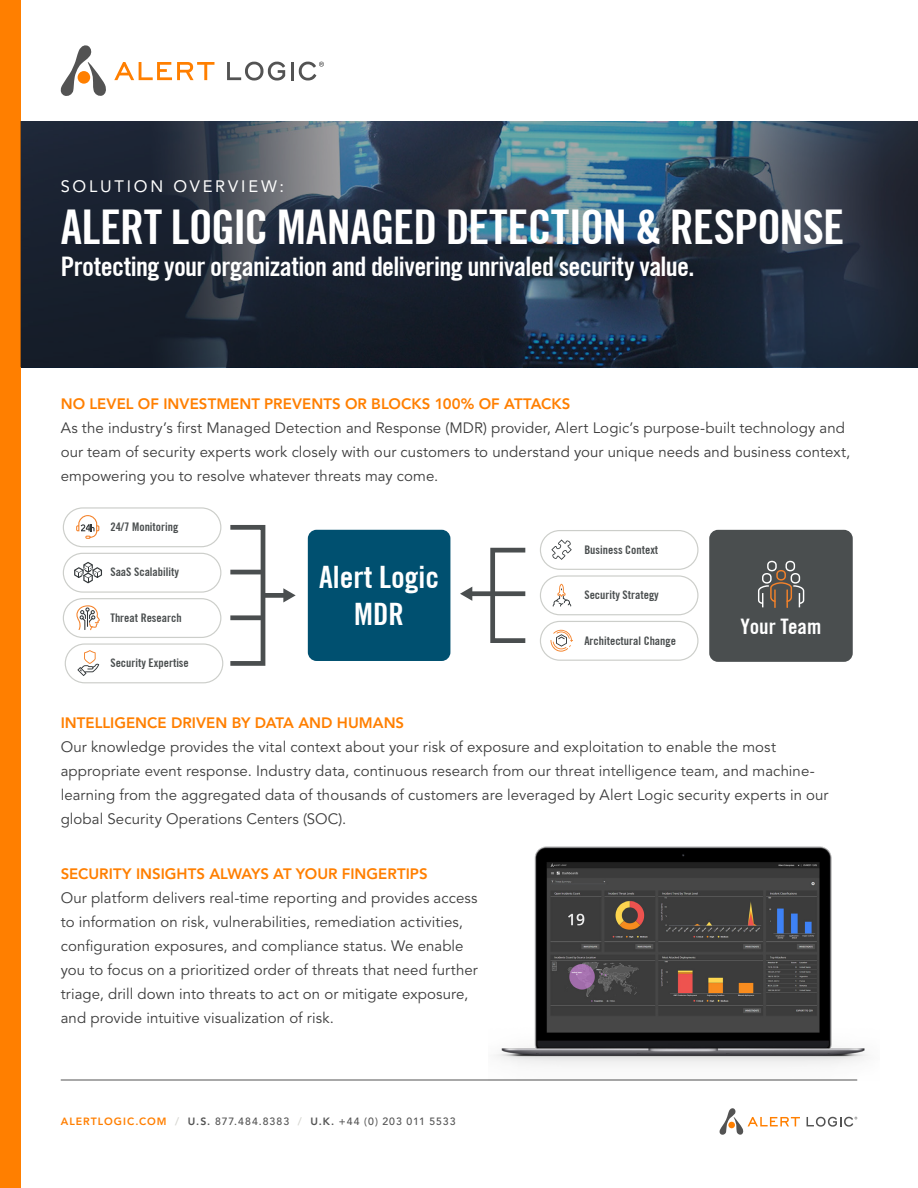
<style>
.page{position:relative;width:918px;height:1188px;background:#fff}
.page>*{position:absolute;margin:0;border:0;box-sizing:border-box;transform-origin:0 0}
.t1{font:700 condensed 48px "Trade Gothic No.20";letter-spacing:-.02em;color:#fff}
.t2{font:700 condensed 30.9px/37px "Trade Gothic No.20";color:#fff;text-align:center}
.t3{font:700 condensed 27px "Trade Gothic No.20";letter-spacing:-.025em;color:#fff}
.t4{font:700 condensed 21.45px "Trade Gothic No.20";color:#fff}
.t5{font:16.5px "Avenir LT Std";letter-spacing:.17em;color:#fff}
.Avenir_Title{font:15px/24px "Avenir LT Std";letter-spacing:.005em;color:#3c3c3c}
.Avenir_Title-2{font:800 15px "Avenir LT Std";color:#ff7f00}
.t6{font:700 condensed 11.85px "Trade Gothic No.20";color:#4a4e4f}
.t7{font:500 10.5px "Avenir LT Std";letter-spacing:.095em;color:#535353}
.s1{font-weight:800;color:#ff7f00}
.s2{font-weight:800;color:#d6d6d1}
.s3{font-weight:800}
</style>
<div class="page">
<svg style="left:114px;top:62px;width:100px;height:18px"></svg>
<svg style="left:227px;top:62px;width:58px;height:19px"></svg>
<hr style="left:291px;top:62px;width:3px;height:18px;background:#535353">
<svg style="left:299px;top:62px;width:25px;height:19px"></svg>
<svg style="left:60px;top:45px;width:46px;height:51px"></svg>
<div style="left:78px;top:71px;width:12px;height:13px;background:#ff7f00;border-radius:50%"></div>
<svg style="left:807px;top:1117px;width:50px;height:10px"></svg>
<svg style="left:719px;top:1108px;width:81px;height:27px"></svg>
<div style="left:728px;top:1122px;width:7px;height:6px;background:#ff7f00;border-radius:50%"></div>
<div style="left:0;top:0;width:21px;height:1188px;background:#ff7f00"></div>
<hr style="left:61px;top:1080px;width:796px;height:1px;background:#535353">
<svg style="left:21px;top:122px;width:897px;height:245px;background:#283746"></svg>
<div style="left:308px;top:530px;width:142px;height:131px;background:#005070;border-radius:9px"></div>
<div style="left:263px;top:593px;width:22px;height:5px;background:#4a4e4f"></div>
<svg style="left:283px;top:588px;width:13px;height:14px"></svg>
<svg style="left:230px;top:525px;width:38px;height:141px"></svg>
<div style="left:709px;top:530px;width:144px;height:132px;background:#4a4e4f;border-radius:9px"></div>
<div style="left:776px;top:570px;width:10px;height:11px;border:1px solid #f4822a;border-radius:4px"></div>
<div style="left:791px;top:573px;width:9px;height:11px;border:1px solid #fff;border-radius:4px"></div>
<svg style="left:758px;top:581px;width:47px;height:26px"></svg>
<div style="left:762px;top:573px;width:10px;height:11px;border:1px solid #fff;border-radius:4px"></div>
<div style="left:767px;top:561px;width:10px;height:10px;border:1px solid #fff;border-radius:4px"></div>
<div style="left:785px;top:561px;width:10px;height:10px;border:1px solid #fff;border-radius:4px"></div>
<div style="left:470px;top:591px;width:23px;height:5px;background:#4a4e4f"></div>
<svg style="left:460px;top:587px;width:12px;height:14px"></svg>
<svg style="left:488px;top:547px;width:38px;height:96px"></svg>
<div style="left:63px;top:598px;width:158px;height:40px;border:1px solid #ccceca;border-radius:19px"></div>
<svg style="left:76px;top:605px;width:24px;height:25px"></svg>
<div style="left:63px;top:553px;width:158px;height:40px;border:1px solid #ccceca;border-radius:19px"></div>
<svg style="left:74px;top:562px;width:28px;height:21px"></svg>
<div style="left:65px;top:643px;width:158px;height:40px;border:1px solid #ccceca;border-radius:19px"></div>
<svg style="left:77px;top:650px;width:22px;height:26px"></svg>
<div style="left:63px;top:507px;width:158px;height:40px;border:1px solid #ccceca;border-radius:19px"></div>
<svg style="left:76px;top:515px;width:23px;height:24px"></svg>
<div style="left:540px;top:575px;width:159px;height:40px;border:1px solid #ccceca;border-radius:19px"></div>
<svg style="left:553px;top:584px;width:18px;height:23px"></svg>
<div style="left:540px;top:530px;width:159px;height:40px;border:1px solid #ccceca;border-radius:19px"></div>
<svg style="left:551px;top:539px;width:21px;height:21px"></svg>
<div style="left:540px;top:621px;width:159px;height:40px;border:1px solid #ccceca;border-radius:19px"></div>
<svg style="left:551px;top:630px;width:22px;height:22px"></svg>
<img style="left:489px;top:846px;width:379px;height:234px">
<p class="t5" style="left:61px;top:176px;width:225px">SOLUTION OVERVIEW:</p>
<p class="t1" style="left:61px;top:198px;width:785px">ALERT LOGIC MANAGED DETECTION &amp; RESPONSE</p>
<p class="t3" style="left:61px;top:250px;width:635px">Protecting your organization and delivering unrivaled security value.</p>
<p class="Avenir_Title-2" style="left:61px;top:395px;width:511px">NO LEVEL OF INVESTMENT PREVENTS OR BLOCKS 100% OF ATTACKS</p>
<p class="Avenir_Title" style="left:61px;top:416px;width:791px">As the industry’s first Managed Detection and Response (MDR) provider, Alert Logic’s purpose-built technology and our team of security experts work closely with our customers to understand your unique needs and business context, empowering you to resolve whatever threats may come.</p>
<p class="t6" style="left:110px;top:520px;width:69px">24/7 Monitoring</p>
<p class="t6" style="left:110px;top:565px;width:70px">SaaS Scalability</p>
<p class="t6" style="left:110px;top:610px;width:73px">Threat Research</p>
<p class="t6" style="left:110px;top:656px;width:80px">Security Expertise</p>
<p class="t2" style="left:319px;top:559px;width:122px">Alert Logic<br>MDR</p>
<p class="t6" style="left:584px;top:542px;width:75px">Business Context</p>
<p class="t6" style="left:584px;top:588px;width:76px">Security Strategy</p>
<p class="t6" style="left:584px;top:633px;width:93px">Architectural Change</p>
<p class="t4" style="left:741px;top:613px;width:82px">Your Team</p>
<p class="Avenir_Title-2" style="left:61px;top:714px;width:345px">INTELLIGENCE DRIVEN BY DATA AND HUMANS</p>
<p class="Avenir_Title" style="left:61px;top:736px;width:769px">Our knowledge provides the vital context about your risk of exposure and exploitation to enable the most appropriate event response. Industry data, continuous research from our threat intelligence team, and machine&shy;learning from the aggregated data of thousands of customers are leveraged by Alert Logic security experts in our global Security Operations Centers (SOC).</p>
<p class="Avenir_Title-2" style="left:61px;top:865px;width:369px">SECURITY INSIGHTS ALWAYS AT YOUR FINGERTIPS</p>
<p class="Avenir_Title" style="left:61px;top:886px;width:419px">Our platform delivers real-time reporting and provides access to information on risk, vulnerabilities, remediation activities, configuration exposures, and compliance status. We enable you to focus on a prioritized order of threats that need further triage, drill down into threats to act on or mitigate exposure, and provide intuitive visualization of risk.</p>
<p class="t7" style="left:61px;top:1115px;width:396px"><span class="s1">ALERTLOGIC.COM</span> <span class="s2">/</span> <span class="s3">U.S.</span> 877.484.8383 <span class="s2">/</span> <span class="s3">U.K.</span> +44 (0) 203 011 5533</p>
</div>
